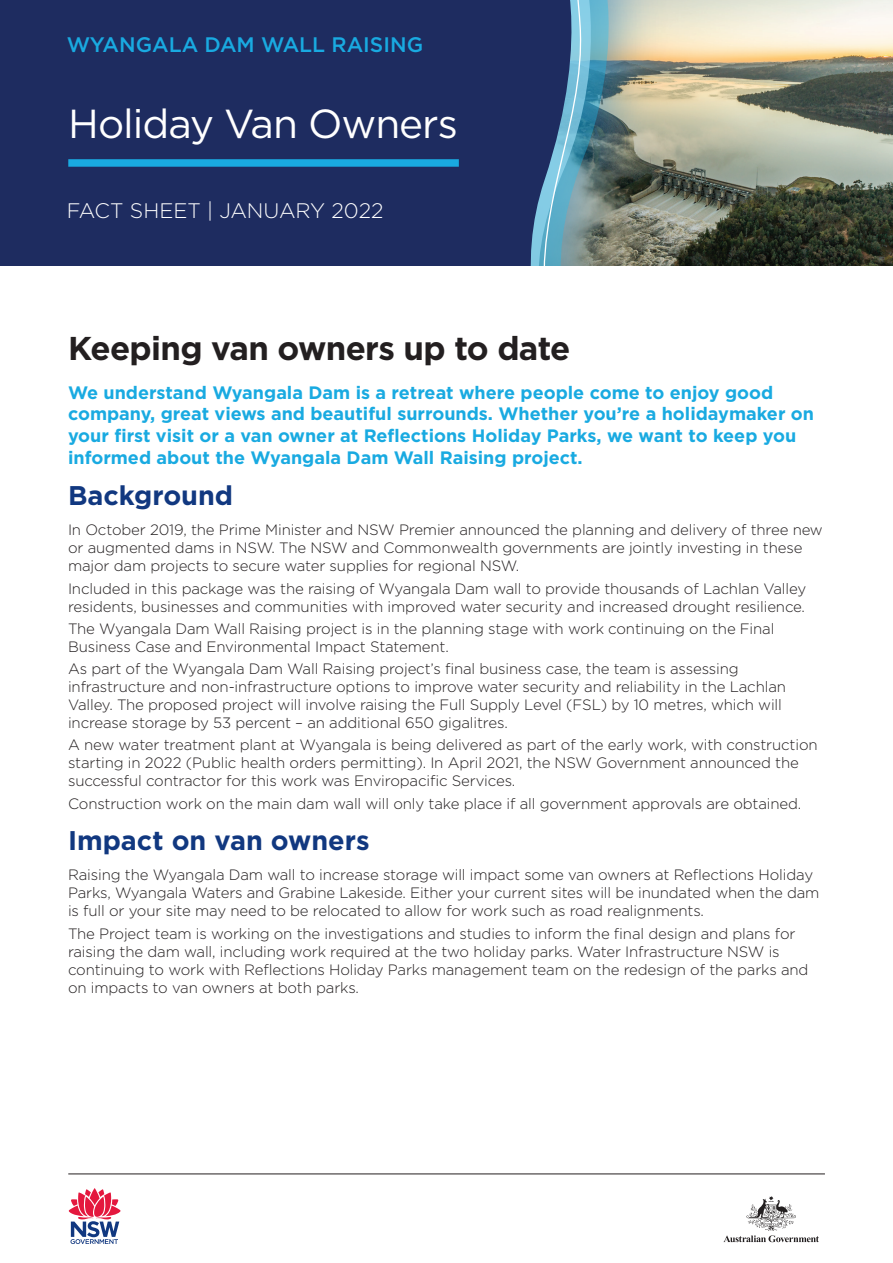
<style>
.page{position:relative;width:893px;height:1263px;background:#fff}
.page>*{position:absolute;margin:0;border:0;box-sizing:border-box;transform-origin:0 0}
.Fact_Sheet_Heading{font:40.5px "Gotham";letter-spacing:-.025em;color:#fff}
.Heading_1{font:700 33px "Gotham";letter-spacing:-.02em;color:#231f20}
.Heading_2{font:700 27px "Gotham";color:#113880}
.Fact_Sheet_-_Dungowa{font:500 21px "Gotham";color:#19aae1}
.Cover_Sub-Heading_2{font:300 21px "Gotham";color:#fff}
.Body_-_Black_text{font:700 18px/21.6px "Gotham";color:#19aae1}
.Body_-_Black_text-2{font:300 15px/18px "Gotham";letter-spacing:-.01em;color:#231f20}
</style>
<div class="page">
<img style="left:696px;top:0;width:197px;height:266px">
<img style="left:655px;top:0;width:41px;height:266px">
<img style="left:557px;top:0;width:98px;height:266px">
<div style="left:0;top:0;width:557px;height:266px;background:#1e2c60"></div>
<div style="left:68px;top:159px;width:391px;height:8px;background:#19aae1"></div>
<svg style="left:68px;top:1188px;width:53px;height:56px"></svg>
<svg style="left:723px;top:1196px;width:96px;height:46px"></svg>
<hr style="left:68px;top:1173px;width:757px;height:1px;background:#231f20">
<p class="Fact_Sheet_-_Dungowa" style="left:67px;top:30px;width:358px">WYANGALA DAM WALL RAISING</p>
<p class="Fact_Sheet_Heading" style="left:68px;top:98px;width:391px">Holiday Van Owners</p>
<p class="Cover_Sub-Heading_2" style="left:67px;top:197px;width:318px">FACT SHEET | JANUARY 2022</p>
<p class="Heading_1" style="left:68px;top:327px;width:504px">Keeping van owners up to date</p>
<p class="Body_-_Black_text" style="left:68px;top:382px;width:748px">We understand Wyangala Dam is a retreat where people come to enjoy good company, great views and beautiful surrounds. Whether you’re a holidaymaker on your first visit or a van owner at Reflections Holiday Parks, we want to keep you informed about the Wyangala Dam Wall Raising project.</p>
<p class="Heading_2" style="left:68px;top:477px;width:167px">Background</p>
<p class="Body_-_Black_text-2" style="left:68px;top:521px;width:756px">In October 2019, the Prime Minister and NSW Premier announced the planning and delivery of three new or augmented dams in NSW. The NSW and Commonwealth governments are jointly investing in these major dam projects to secure water supplies for regional NSW.</p>
<p class="Body_-_Black_text-2" style="left:68px;top:579px;width:740px">Included in this package was the raising of Wyangala Dam wall to provide thousands of Lachlan Valley residents, businesses and communities with improved water security and increased drought resilience.</p>
<p class="Body_-_Black_text-2" style="left:68px;top:619px;width:708px">The Wyangala Dam Wall Raising project is in the planning stage with work continuing on the Final<br>Business Case and Environmental Impact Statement.</p>
<p class="Body_-_Black_text-2" style="left:68px;top:659px;width:719px">As part of the Wyangala Dam Wall Raising project’s final business case, the team is assessing infrastructure and non-infrastructure options to improve water security and reliability in the Lachlan Valley. The proposed project will involve raising the Full Supply Level (FSL) by 10 metres, which will increase storage by 53 percent – an additional 650 gigalitres.</p>
<p class="Body_-_Black_text-2" style="left:68px;top:736px;width:751px">A new water treatment plant at Wyangala is being delivered as part of the early work, with construction starting in 2022 (Public health orders permitting). In April 2021, the NSW Government announced the successful contractor for this work was Enviropacific Services.</p>
<p class="Body_-_Black_text-2" style="left:68px;top:794px;width:735px">Construction work on the main dam wall will only take place if all government approvals are obtained.</p>
<p class="Heading_2" style="left:68px;top:822px;width:303px">Impact on van owners</p>
<p class="Body_-_Black_text-2" style="left:68px;top:865px;width:753px">Raising the Wyangala Dam wall to increase storage will impact some van owners at Reflections Holiday<br>Parks, Wyangala Waters and Grabine Lakeside. Either your current sites will be inundated when the dam is full or your site may need to be relocated to allow for work such as road realignments.</p>
<p class="Body_-_Black_text-2" style="left:68px;top:924px;width:742px">The Project team is working on the investigations and studies to inform the final design and plans for raising the dam wall, including work required at the two holiday parks. Water Infrastructure NSW is continuing to work with Reflections Holiday Parks management team on the redesign of the parks and on impacts to van owners at both parks.</p>
</div>
